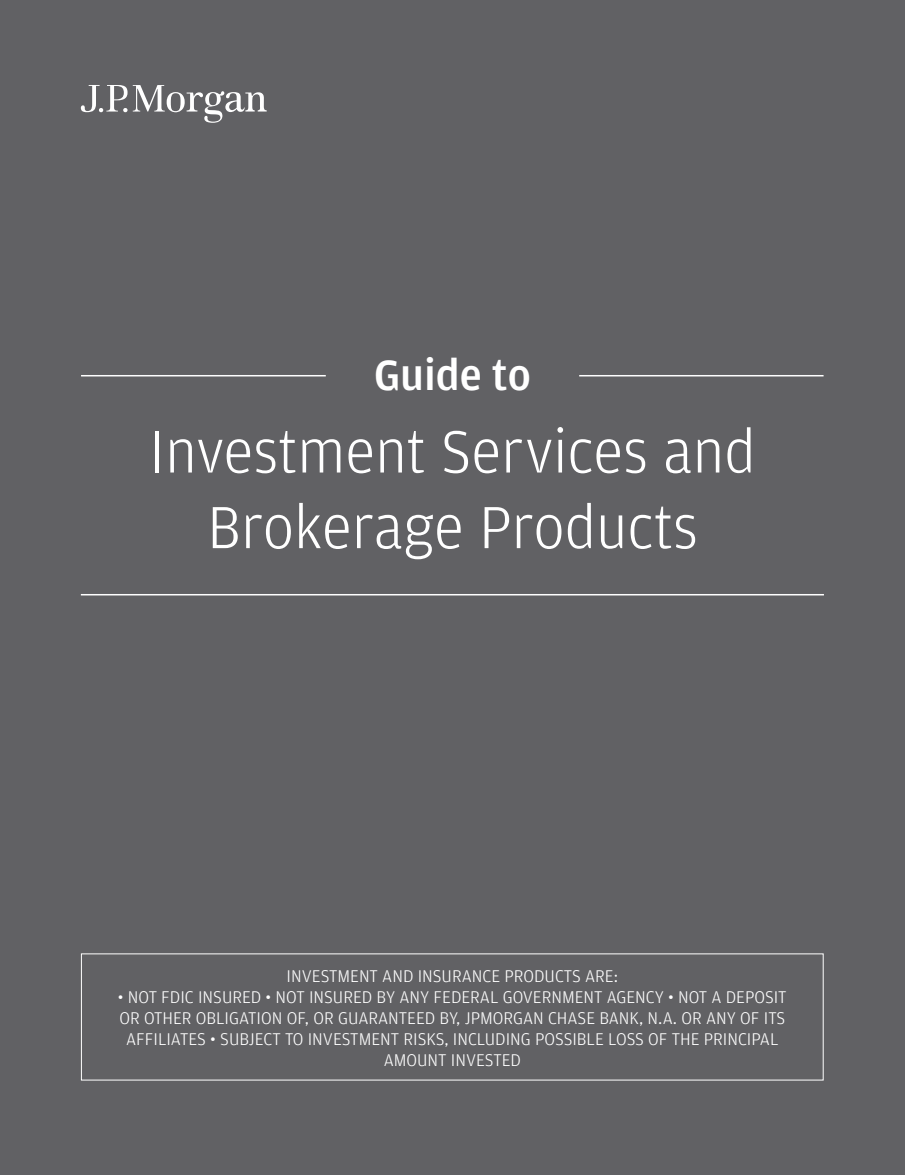
<style>
.page{position:relative;width:905px;height:1175px;background:#fff}
.page>*{position:absolute;margin:0;border:0;box-sizing:border-box;transform-origin:0 0}
.t1{font:300 63px/75.6px "Amplitude";color:#fff;text-align:center}
.t2{font:500 45px "Amplitude";color:#fff}
.t3{font:300 18px/21px "Amplitude";color:#fff;text-align:center}
</style>
<div class="page">
<div style="left:0;top:0;width:904px;height:1174px;background:#616164"></div>
<hr style="left:579px;top:375px;width:244px;height:1px;background:#fff">
<hr style="left:81px;top:594px;width:743px;height:1px;background:#fff">
<hr style="left:81px;top:375px;width:245px;height:1px;background:#fff">
<svg style="left:81px;top:85px;width:46px;height:27px"></svg>
<svg style="left:133px;top:85px;width:134px;height:38px"></svg>
<p class="t2" style="left:374px;top:350px;width:158px">Guide to</p>
<h1 class="t1" style="left:149px;top:414px;width:608px">Investment Services and<br>Brokerage Products</h1>
<p class="t3" style="left:286px;top:965px;width:333px">INVESTMENT AND INSURANCE PRODUCTS ARE:</p>
<p class="t3" style="left:118px;top:986px;width:670px">• NOT FDIC INSURED • NOT INSURED BY ANY FEDERAL GOVERNMENT AGENCY • NOT A DEPOSIT OR OTHER OBLIGATION OF, OR GUARANTEED BY, JPMORGAN CHASE BANK, N.A. OR ANY OF ITS AFFILIATES • SUBJECT TO INVESTMENT RISKS, INCLUDING POSSIBLE LOSS OF THE PRINCIPAL AMOUNT INVESTED</p>
</div>
